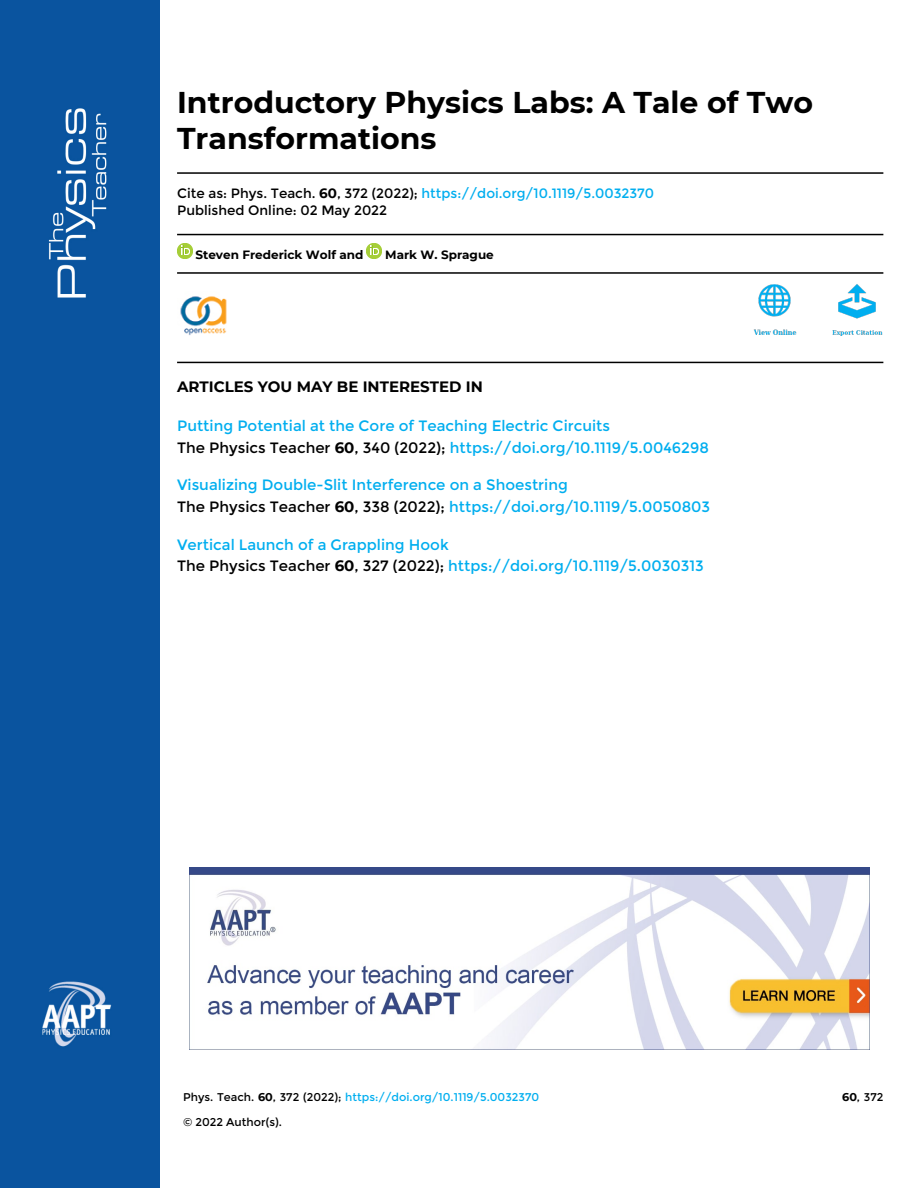
<style>
.page{position:relative;width:905px;height:1188px;background:#fff}
.page>*{position:absolute;margin:0;border:0;box-sizing:border-box;transform-origin:0 0}
.t1{font:700 30px/36px "Montserrat";color:#000}
.t2{font:15px/21.8px "Montserrat";color:#00aeef}
.t3{font:700 15px "Montserrat";color:#000}
.t4{font:13.5px/17.7px "Montserrat";color:#000}
.t5{font:700 12px "Montserrat";color:#000}
.t6{font:11.25px "Montserrat";color:#00aeef}
.t7{font:11.25px "Montserrat";color:#000}
.s1{font-weight:700}
.s2{color:#00aeef}
.s3{color:#000}
.s4{font-weight:700;color:#000}
</style>
<div class="page">
<div style="left:0;top:0;width:159px;height:1188px;background:#0a549f"></div>
<img style="left:189px;top:867px;width:680px;height:183px">
<hr style="left:177px;top:172px;width:706px;height:2px;background:#000">
<hr style="left:177px;top:234px;width:706px;height:1px;background:#000">
<img style="left:177px;top:244px;width:15px;height:15px">
<img style="left:367px;top:244px;width:15px;height:15px">
<hr style="left:177px;top:272px;width:706px;height:2px;background:#000">
<img style="left:180px;top:296px;width:47px;height:39px">
<img style="left:753px;top:284px;width:44px;height:51px">
<img style="left:832px;top:284px;width:51px;height:52px">
<hr style="left:177px;top:362px;width:706px;height:1px;background:#000">
<h1 class="t1" style="left:177px;top:82px;width:637px">Introductory Physics Labs: A Tale of Two<br>Transformations</h1>
<p class="t4" style="left:177px;top:184px;width:478px">Cite as: Phys. Teach. <span class="s1">60</span>, 372 (2022); <span class="s2">https://doi.org/10.1119/5.0032370<br></span>Published Online: 02 May 2022</p>
<p class="t5" style="left:195px;top:246px;width:169px">Steven Frederick Wolf and</p>
<p class="t5" style="left:385px;top:246px;width:110px">Mark W. Sprague</p>
<p class="t3" style="left:177px;top:376px;width:307px">ARTICLES YOU MAY BE INTERESTED IN</p>
<p class="t2" style="left:177px;top:415px;width:533px">Putting Potential at the Core of Teaching Electric Circuits<br><span class="s3">The Physics Teacher</span> <span class="s4">60</span><span class="s3">, 340 (2022);</span> https://doi.org/10.1119/5.0046298</p>
<p class="t2" style="left:177px;top:475px;width:534px">Visualizing Double-Slit Interference on a Shoestring<br><span class="s3">The Physics Teacher</span> <span class="s4">60</span><span class="s3">, 338 (2022);</span> https://doi.org/10.1119/5.0050803</p>
<p class="t2" style="left:177px;top:534px;width:528px">Vertical Launch of a Grappling Hook<br><span class="s3">The Physics Teacher</span> <span class="s4">60</span><span class="s3">, 327 (2022);</span> https://doi.org/10.1119/5.0030313</p>
<p class="t6" style="left:183px;top:1090px;width:357px"><span class="s3">Phys. Teach.</span> <span class="s4">60</span><span class="s3">, 372 (2022);</span> https://doi.org/10.1119/5.0032370</p>
<p class="t7" style="left:842px;top:1090px;width:43px"><span class="s1">60</span>, 372</p>
<p class="t7" style="left:183px;top:1116px;width:100px">© 2022 Author(s).</p>
</div>
